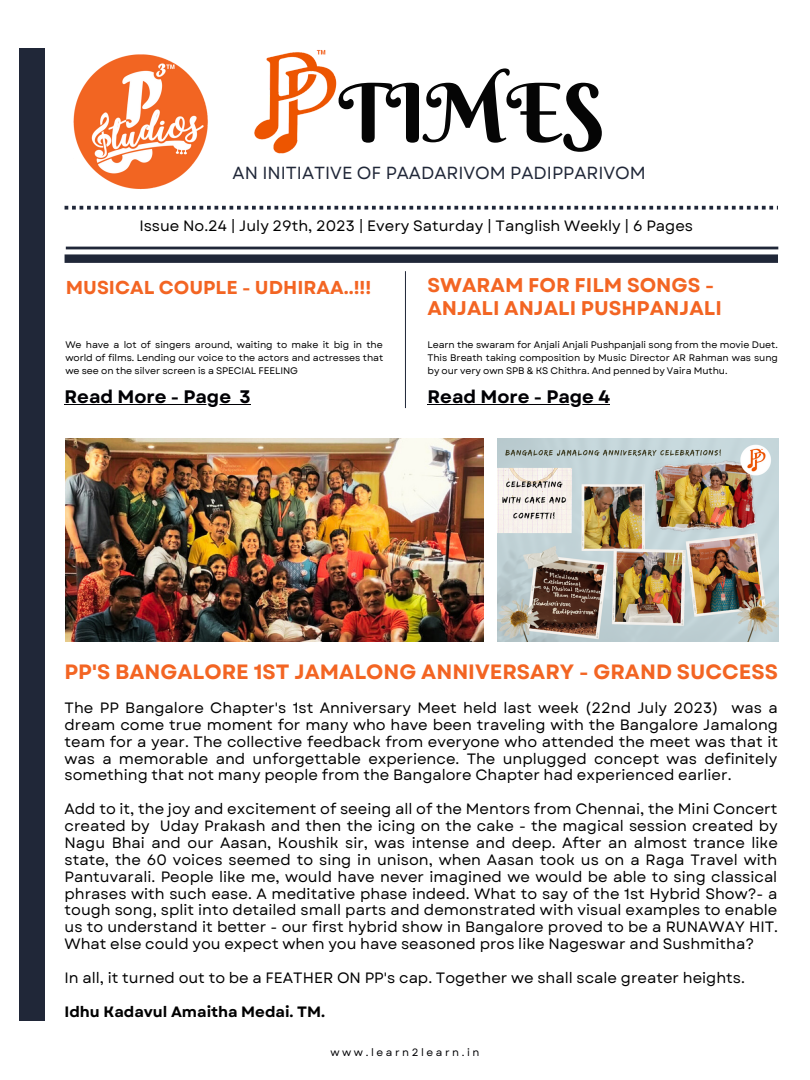
<style>
.page{position:relative;width:810px;height:1080px;background:#fff}
.page>*{position:absolute;margin:0;border:0;box-sizing:border-box;transform-origin:0 0}
.t1{font:81.25px "Berkshire Swash";color:#050505}
.t2{font:700 20.75px "Garet";color:#f36523}
.t3{font:700 19.88px/23.6px "Garet";color:#f36523}
.t4{font:700 18.62px "Garet";color:#f36523}
.t5{font:700 18.12px "Garet";color:#010004}
.t6{font:17.5px "Garet";color:#202738}
.t7{font:15px/16.9px "Garet";color:#000;text-align:justify}
.t8{font:700 15px "Garet";color:#000}
.t9{font:10.62px "Garet";letter-spacing:.245em;color:#010004}
.t10{font:9.5px/12.8px "Garet";letter-spacing:-.005em;color:#000;text-align:justify}
</style>
<div class="page">
<hr style="left:66px;top:247px;width:712px;height:2px;background:#202738">
<div style="left:19px;top:48px;width:25px;height:973px;background:#202738"></div>
<img style="left:254px;top:50px;width:83px;height:104px">
<img style="left:73px;top:54px;width:135px;height:135px">
<svg style="left:65px;top:206px;width:713px;height:4px"></svg>
<div style="left:65px;top:254px;width:713px;height:9px;background:#202738"></div>
<hr style="left:405px;top:271px;width:1px;height:137px;background:#202738">
<img style="left:66px;top:438px;width:418px;height:204px">
<img style="left:497px;top:438px;width:281px;height:204px">
<hr style="left:65px;top:404px;width:166px;height:1px;background:#010004">
<svg style="left:231px;top:404px;width:20px;height:1px"></svg>
<hr style="left:428px;top:404px;width:182px;height:1px;background:#010004">
<p class="t1" style="left:339px;top:62px;width:267px">TIMES</p>
<p class="t6" style="left:233px;top:160px;width:415px">AN INITIATIVE OF PAADARIVOM PADIPPARIVOM</p>
<p class="t7" style="left:139px;top:218px;width:555px">Issue No.24 | July 29th, 2023 | Every Saturday | Tanglish Weekly | 6 Pages</p>
<p class="t4" style="left:66px;top:275px;width:307px">MUSICAL COUPLE - UDHIRAA..!!!</p>
<p class="t10" style="left:65px;top:338px;width:319px">We have a lot of singers around, waiting to make it big in the world of films. Lending our voice to the actors and actresses that we see on the silver screen is a SPECIAL FEELING</p>
<p class="t5" style="left:65px;top:384px;width:188px">Read More - Page 3</p>
<p class="t3" style="left:428px;top:273px;width:296px">SWARAM FOR FILM SONGS -<br>ANJALI ANJALI PUSHPANJALI</p>
<p class="t10" style="left:428px;top:339px;width:352px">Learn the swaram for Anjali Anjali Pushpanjali song from the movie Duet.<br>This Breath taking composition by Music Director AR Rahman was sung by our very own SPB &amp; KS Chithra. And penned by Vaira Muthu.</p>
<p class="t5" style="left:428px;top:384px;width:184px">Read More - Page 4</p>
<p class="t2" style="left:65px;top:657px;width:715px">PP'S BANGALORE 1ST JAMALONG ANNIVERSARY - GRAND SUCCESS</p>
<p class="t7" style="left:65px;top:699px;width:715px">The PP Bangalore Chapter's 1st Anniversary Meet held last week (22nd July 2023) was a dream come true moment for many who have been traveling with the Bangalore Jamalong team for a year. The collective feedback from everyone who attended the meet was that it was a memorable and unforgettable experience. The unplugged concept was definitely something that not many people from the Bangalore Chapter had experienced earlier.</p>
<p class="t7" style="left:65px;top:801px;width:715px">Add to it, the joy and excitement of seeing all of the Mentors from Chennai, the Mini Concert created by Uday Prakash and then the icing on the cake - the magical session created by Nagu Bhai and our Aasan, Koushik sir, was intense and deep. After an almost trance like state, the 60 voices seemed to sing in unison, when Aasan took us on a Raga Travel with Pantuvarali. People like me, would have never imagined we would be able to sing classical phrases with such ease. A meditative phase indeed. What to say of the 1st Hybrid Show?- a tough song, split into detailed small parts and demonstrated with visual examples to enable us to understand it better - our first hybrid show in Bangalore proved to be a RUNAWAY HIT.<br>What else could you expect when you have seasoned pros like Nageswar and Sushmitha?</p>
<p class="t7" style="left:65px;top:969px;width:682px">In all, it turned out to be a FEATHER ON PP's cap. Together we shall scale greater heights.</p>
<p class="t8" style="left:65px;top:1001px;width:262px">Idhu Kadavul Amaitha Medai. TM.</p>
<p class="t9" style="left:330px;top:1044px;width:151px">www.learn2learn.in</p>
</div>
